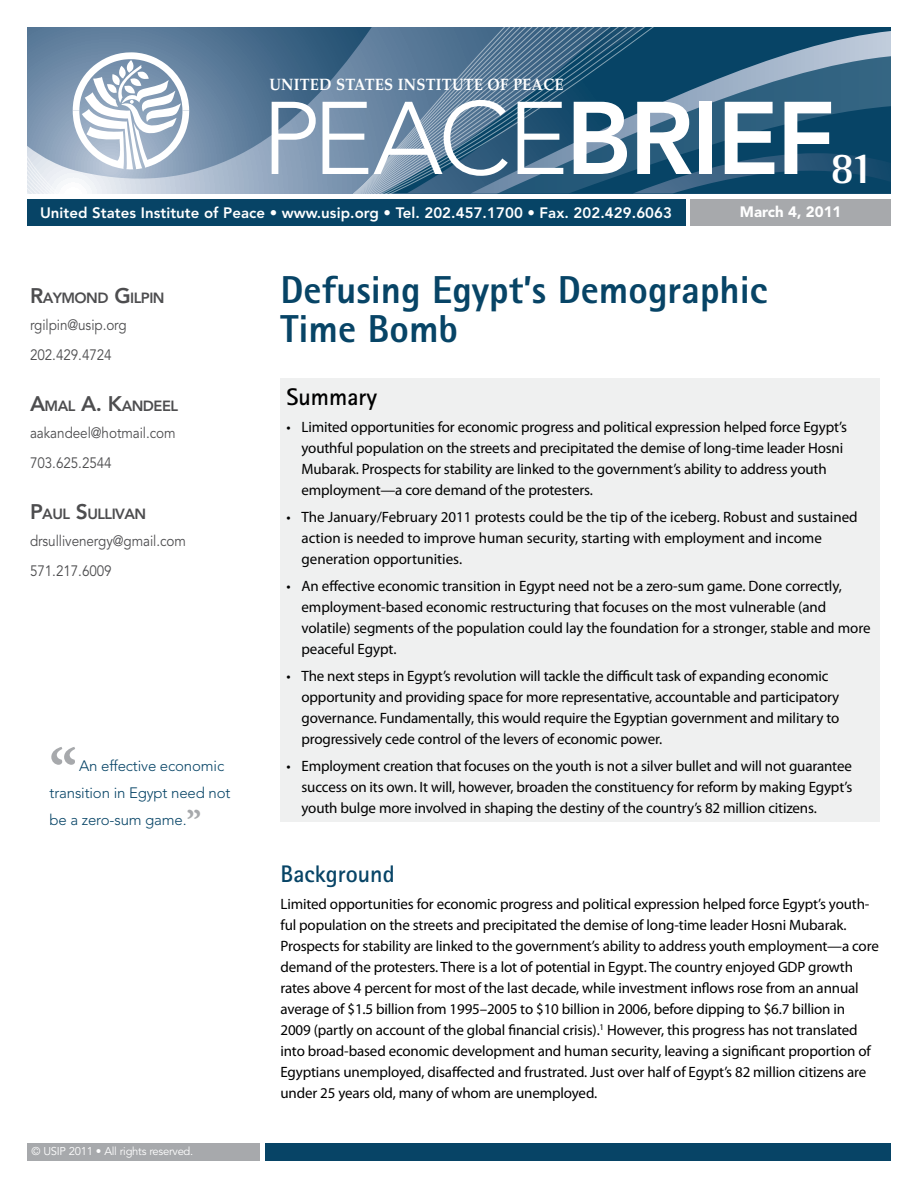
<style>
.page{position:relative;width:918px;height:1188px;background:#fff}
.page>*{position:absolute;margin:0;border:0;box-sizing:border-box;transform-origin:0 0}
.t1{font:300 102px "Avenir LT Std";color:#fff}
.t2{font:700 63px "Minion Pro";color:#a7a9ac}
.t3{font:700 45px "Rotis Semi Serif";color:#fff}
.t4{font:800 39px/39px "Rotis Sans Serif";color:#074466}
.t5{font:700 24px "Rotis Sans Serif";color:#074466}
.t6{font:700 24px "Rotis Sans Serif";color:#000}
.t7{font:700 16.5px "Palatino LT Std";letter-spacing:.015em;color:#fff;scale:.9 1}
.t8{font:15px/21px "Myriad Pro";letter-spacing:-.01em;color:#000}
.t9{font:15px/30px "Avenir LT Std";letter-spacing:-.005em;color:#4d4d4f;scale:.9 1}
.t10{font:800 15px "Avenir LT Std";letter-spacing:.005em;color:#fff}
.t11{font:300 15px/27px "Avenir LT Std";letter-spacing:-.01em;color:#074466}
.t12{font:900 15px "Avenir LT Std";color:#fff}
.t13{font:800 14.7px "Avenir LT Std";letter-spacing:-.035em;color:#4d4d4f}
.t14{font:11.25px "Avenir LT Std";letter-spacing:-.025em;color:#fff}
.s1{font-weight:800}
.s2{font-size:21px}
.s3{font-family:"Minion Pro";font-weight:700;font-size:33px;color:#a7a9ac}
</style>
<div class="page">
<svg style="left:27px;top:27px;width:864px;height:167px;background:#4d7491"></svg>
<div style="left:27px;top:199px;width:659px;height:27px;background:#074466"></div>
<div style="left:690px;top:199px;width:201px;height:27px;background:#a7a9ac"></div>
<svg style="left:73px;top:52px;width:116px;height:117px"></svg>
<div style="left:265px;top:1143px;width:626px;height:18px;background:#074466"></div>
<div style="left:27px;top:1143px;width:233px;height:18px;background:#a7a9ac"></div>
<div style="left:280px;top:378px;width:600px;height:444px;background:#eff0f0"></div>
<p class="t7" style="left:269px;top:75px;width:118px">UNITED STATES</p>
<p class="t7" style="left:398px;top:75px;width:12px">INSTITUTE</p>
<p class="t7" style="left:488px;top:75px;width:85px">OF PEACE</p>
<h1 class="t1" style="left:262px;top:79px;width:575px">peace<span class="s1">BrieF</span></h1>
<h3 class="t3" style="left:830px;top:141px;width:46px">81</h3>
<p class="t10" style="left:40px;top:204px;width:634px">United States Institute of Peace • www.usip.org • Tel. 202.457.1700 • Fax. 202.429.6063</p>
<p class="t12" style="left:740px;top:203px;width:103px">March 4, 2011</p>
<p class="t13" style="left:30px;top:289px;width:136px"><span class="s2">R</span>AYMOND <span class="s2">G</span>ILPIN</p>
<p class="t9" style="left:30px;top:310px;width:109px">rgilpin@usip.org<br>202.429.4724</p>
<p class="t13" style="left:30px;top:397px;width:150px"><span class="s2">A</span>MAL <span class="s2">A. K</span>ANDEEL</p>
<p class="t9" style="left:30px;top:418px;width:163px">aakandeel@hotmail.com<br>703.625.2544</p>
<p class="t13" style="left:30px;top:505px;width:118px"><span class="s2">P</span>AUL <span class="s2">S</span>ULLIVAN</p>
<p class="t9" style="left:30px;top:526px;width:175px">drsullivenergy@gmail.com<br>571.217.6009</p>
<h2 class="t2" style="left:50px;top:727px;width:30px">“</h2>
<p class="t11" style="left:49px;top:752px;width:183px;text-indent:30px">An effective economic transition in Egypt need not be a zero-sum game.<span class="s3">”</span></p>
<p class="t14" style="left:32px;top:1145px;width:163px">© USIP 2011 • All rights reserved.</p>
<h3 class="t4" style="left:280px;top:270px;width:488px">Defusing Egypt’s Demographic<br>Time Bomb</h3>
<h3 class="t6" style="left:286px;top:382px;width:92px">Summary</h3>
<p class="t8" style="left:302px;top:416px;width:547px;text-indent:-15px">• Limited opportunities for economic progress and political expression helped force Egypt’s youthful population on the streets and precipitated the demise of long-time leader Hosni Mubarak. Prospects for stability are linked to the government’s ability to address youth employment—a core demand of the protesters.</p>
<p class="t8" style="left:302px;top:506px;width:558px;text-indent:-15px">• The January/February 2011 protests could be the tip of the iceberg. Robust and sustained action is needed to improve human security, starting with employment and income generation opportunities.</p>
<p class="t8" style="left:302px;top:575px;width:571px;text-indent:-15px">• An effective economic transition in Egypt need not be a zero-sum game. Done correctly, employment-based economic restructuring that focuses on the most vulnerable (and volatile) segments of the population could lay the foundation for a stronger, stable and more peaceful Egypt.</p>
<p class="t8" style="left:302px;top:665px;width:539px;text-indent:-15px">• The next steps in Egypt’s revolution will tackle the difficult task of expanding economic opportunity and providing space for more representative, accountable and participatory governance. Fundamentally, this would require the Egyptian government and military to progressively cede control of the levers of economic power.</p>
<p class="t8" style="left:302px;top:755px;width:552px;text-align:justify;text-indent:-15px">• Employment creation that focuses on the youth is not a silver bullet and will not guarantee success on its own. It will, however, broaden the constituency for reform by making Egypt’s youth bulge more involved in shaping the destiny of the country’s 82 million citizens.</p>
<h3 class="t5" style="left:280px;top:859px;width:116px">Background</h3>
<p class="t8" style="left:280px;top:893px;width:600px">Limited opportunities for economic progress and political expression helped force Egypt’s youth&shy;ful population on the streets and precipitated the demise of long-time leader Hosni Mubarak.<br>Prospects for stability are linked to the government’s ability to address youth employment—a core demand of the protesters. There is a lot of potential in Egypt. The country enjoyed GDP growth rates above 4 percent for most of the last decade, while investment inflows rose from an annual average of $1.5 billion from 1995–2005 to $10 billion in 2006, before dipping to $6.7 billion in 2009 (partly on account of the global financial crisis).<sup>1</sup> However, this progress has not translated into broad-based economic development and human security, leaving a significant proportion of Egyptians unemployed, disaffected and frustrated. Just over half of Egypt’s 82 million citizens are under 25 years old, many of whom are unemployed.</p>
</div>
